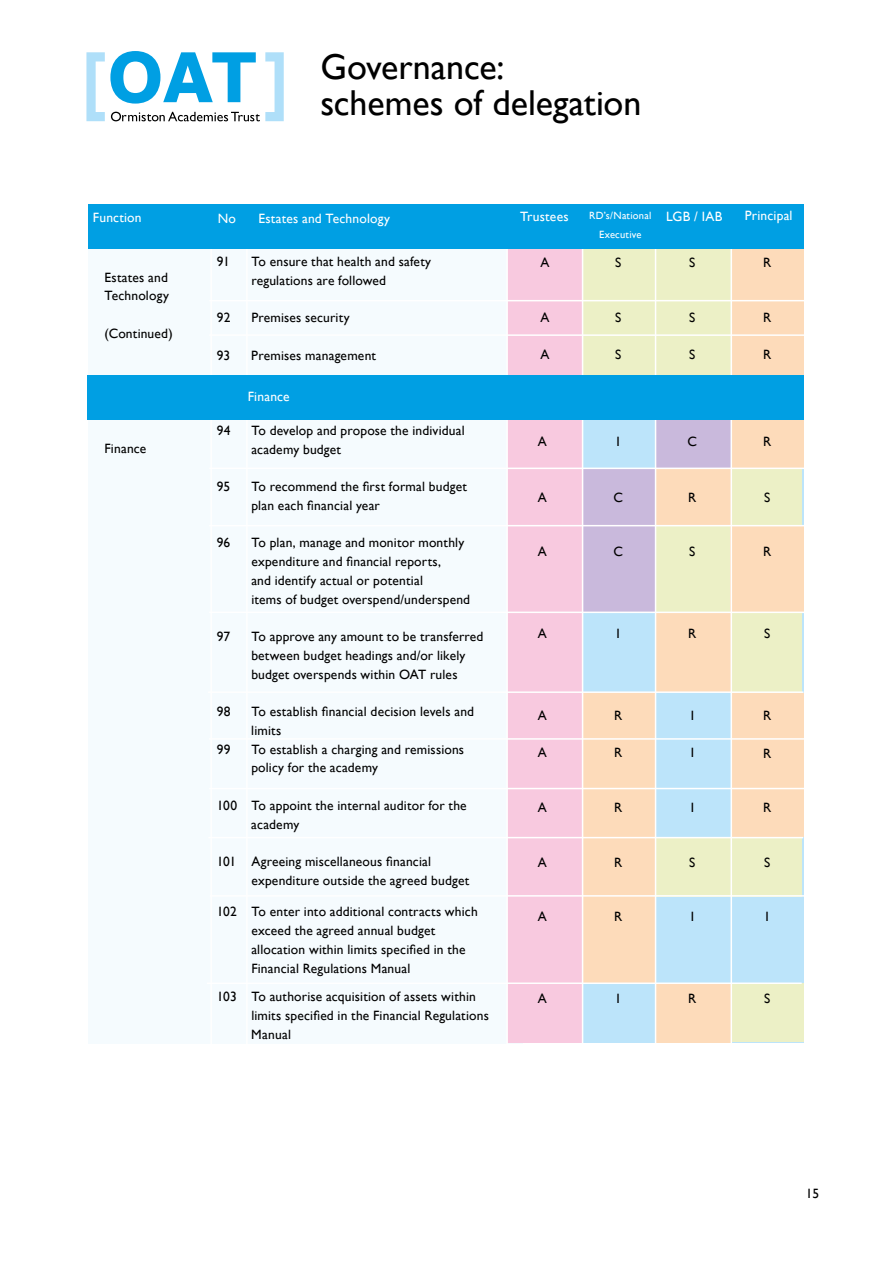
<style>
.page{position:relative;width:893px;height:1263px;background:#fff}
.page>*{position:absolute;margin:0;border:0;box-sizing:border-box;transform-origin:0 0}
.t1{font:36px/36px "Gill Sans";color:#000}
.t2{font:13.5px/18.8px "Gill Sans";letter-spacing:.015em;color:#000}
.t3{font:13.5px "Gill Sans";letter-spacing:.015em;color:#fff}
.t4{font:10.5px/18.8px "Gill Sans";letter-spacing:.025em;color:#fff;text-align:center}
</style>
<div class="page">
<svg style="left:86px;top:51px;width:198px;height:70px"></svg>
<div style="left:88px;top:244px;width:434px;height:799px;background:#f5fbfe"></div>
<div style="left:507px;top:226px;width:296px;height:817px;background:#bce4fa"></div>
<div style="left:507px;top:228px;width:75px;height:814px;background:#f8c9df"></div>
<div style="left:583px;top:469px;width:72px;height:144px;background:#c9b9dc"></div>
<div style="left:655px;top:420px;width:75px;height:48px;background:#c9b9dc"></div>
<div style="left:656px;top:249px;width:75px;height:160px;background:#ecf0c6"></div>
<div style="left:583px;top:249px;width:72px;height:125px;background:#ecf0c6"></div>
<div style="left:655px;top:526px;width:76px;height:86px;background:#ecf0c6"></div>
<div style="left:731px;top:468px;width:70px;height:57px;background:#ecf0c6"></div>
<div style="left:731px;top:983px;width:73px;height:59px;background:#ecf0c6"></div>
<div style="left:656px;top:838px;width:146px;height:59px;background:#ecf0c6"></div>
<div style="left:730px;top:612px;width:71px;height:81px;background:#ecf0c6"></div>
<div style="left:731px;top:248px;width:73px;height:220px;background:#fddbba"></div>
<div style="left:731px;top:693px;width:73px;height:143px;background:#fddbba"></div>
<div style="left:730px;top:526px;width:74px;height:86px;background:#fddbba"></div>
<div style="left:655px;top:613px;width:76px;height:78px;background:#fddbba"></div>
<div style="left:655px;top:469px;width:75px;height:56px;background:#fddbba"></div>
<div style="left:656px;top:983px;width:76px;height:60px;background:#fddbba"></div>
<div style="left:582px;top:693px;width:74px;height:289px;background:#fddbba"></div>
<hr style="left:582px;top:196px;width:1px;height:850px;background:#fff">
<hr style="left:506px;top:196px;width:2px;height:850px;background:#fff">
<hr style="left:655px;top:193px;width:1px;height:850px;background:#fff">
<hr style="left:730px;top:197px;width:2px;height:849px;background:#fff">
<hr style="left:246px;top:197px;width:2px;height:849px;background:#fff">
<hr style="left:210px;top:197px;width:2px;height:851px;background:#fff">
<hr style="left:209px;top:334px;width:595px;height:2px;background:#fff">
<hr style="left:209px;top:300px;width:595px;height:1px;background:#fff">
<hr style="left:209px;top:525px;width:595px;height:1px;background:#fff">
<hr style="left:209px;top:468px;width:595px;height:1px;background:#fff">
<hr style="left:209px;top:612px;width:595px;height:1px;background:#fff">
<hr style="left:208px;top:691px;width:595px;height:2px;background:#fff">
<hr style="left:209px;top:738px;width:595px;height:2px;background:#fff">
<hr style="left:207px;top:982px;width:595px;height:2px;background:#fff">
<hr style="left:210px;top:895px;width:595px;height:2px;background:#fff">
<hr style="left:208px;top:837px;width:595px;height:1px;background:#fff">
<hr style="left:209px;top:788px;width:595px;height:1px;background:#fff">
<div style="left:88px;top:204px;width:715px;height:45px;background:#009fe3"></div>
<div style="left:87px;top:376px;width:716px;height:44px;background:#009fe3"></div>
<h1 class="t1" style="left:320px;top:48px;width:322px">Governance:<br>schemes of delegation</h1>
<p class="t3" style="left:93px;top:210px;width:50px">Function</p>
<p class="t3" style="left:520px;top:209px;width:50px">Trustees</p>
<p class="t3" style="left:666px;top:209px;width:58px">LGB / IAB</p>
<p class="t3" style="left:745px;top:208px;width:49px">Principal</p>
<p class="t2" style="left:540px;top:253px;width:11px">A</p>
<p class="t3" style="left:218px;top:211px;width:20px">No</p>
<p class="t4" style="left:589px;top:206px;width:64px">RD’s/National<br>Executive</p>
<p class="t3" style="left:258px;top:210px;width:133px">Estates and Technology</p>
<p class="t2" style="left:217px;top:252px;width:14px">91</p>
<p class="t2" style="left:251px;top:252px;width:181px">To ensure that health and safety regulations are followed</p>
<p class="t2" style="left:217px;top:308px;width:15px">92</p>
<p class="t2" style="left:251px;top:308px;width:100px">Premises security</p>
<p class="t2" style="left:217px;top:346px;width:15px">93</p>
<p class="t2" style="left:251px;top:346px;width:126px">Premises management</p>
<p class="t2" style="left:615px;top:253px;width:8px">S</p>
<p class="t2" style="left:689px;top:253px;width:8px">S</p>
<p class="t2" style="left:763px;top:253px;width:10px">R</p>
<p class="t2" style="left:104px;top:267px;width:66px">Estates and<br>Technology</p>
<p class="t2" style="left:104px;top:324px;width:70px">(Continued)</p>
<p class="t2" style="left:615px;top:308px;width:8px">S</p>
<p class="t2" style="left:615px;top:345px;width:8px">S</p>
<p class="t2" style="left:689px;top:308px;width:8px">S</p>
<p class="t2" style="left:689px;top:345px;width:8px">S</p>
<p class="t2" style="left:540px;top:308px;width:11px">A</p>
<p class="t2" style="left:540px;top:345px;width:11px">A</p>
<p class="t2" style="left:763px;top:308px;width:10px">R</p>
<p class="t2" style="left:763px;top:345px;width:10px">R</p>
<p class="t2" style="left:105px;top:438px;width:43px">Finance</p>
<p class="t3" style="left:248px;top:389px;width:43px">Finance</p>
<p class="t2" style="left:217px;top:421px;width:15px">94</p>
<p class="t2" style="left:251px;top:421px;width:215px">To develop and propose the individual academy budget</p>
<p class="t2" style="left:217px;top:477px;width:15px">95</p>
<p class="t2" style="left:251px;top:477px;width:217px">To recommend the first formal budget plan each financial year</p>
<p class="t2" style="left:217px;top:533px;width:15px">96</p>
<p class="t2" style="left:251px;top:533px;width:220px">To plan, manage and monitor monthly expenditure and financial reports,<br>and identify actual or potential<br>items of budget overspend/underspend</p>
<p class="t2" style="left:217px;top:627px;width:15px">97</p>
<p class="t2" style="left:251px;top:627px;width:234px">To approve any amount to be transferred between budget headings and/or likely budget overspends within OAT rules</p>
<p class="t2" style="left:217px;top:702px;width:15px">98</p>
<p class="t2" style="left:251px;top:702px;width:224px">To establish financial decision levels and limits</p>
<p class="t2" style="left:217px;top:739px;width:15px">99</p>
<p class="t2" style="left:251px;top:739px;width:214px">To establish a charging and remissions policy for the academy</p>
<p class="t2" style="left:251px;top:796px;width:217px;text-indent:-34px">100 To appoint the internal auditor for the academy</p>
<p class="t2" style="left:251px;top:852px;width:219px;text-indent:-35px">101 Agreeing miscellaneous financial expenditure outside the agreed budget</p>
<p class="t2" style="left:251px;top:902px;width:228px;text-indent:-35px">102 To enter into additional contracts which exceed the agreed annual budget allocation within limits specified in the Financial Regulations Manual</p>
<p class="t2" style="left:251px;top:987px;width:239px;text-indent:-34px">103 To authorise acquisition of assets within limits specified in the Financial Regulations<br>Manual</p>
<p class="t2" style="left:538px;top:432px;width:11px">A</p>
<p class="t2" style="left:538px;top:488px;width:11px">A</p>
<p class="t2" style="left:538px;top:542px;width:11px">A</p>
<p class="t2" style="left:538px;top:624px;width:11px">A</p>
<p class="t2" style="left:538px;top:706px;width:11px">A</p>
<p class="t2" style="left:538px;top:743px;width:11px">A</p>
<p class="t2" style="left:538px;top:798px;width:11px">A</p>
<p class="t2" style="left:538px;top:852px;width:11px">A</p>
<p class="t2" style="left:538px;top:907px;width:11px">A</p>
<p class="t2" style="left:538px;top:989px;width:11px">A</p>
<p class="t2" style="left:616px;top:432px;width:5px">I</p>
<p class="t2" style="left:688px;top:432px;width:11px">C</p>
<p class="t2" style="left:613px;top:488px;width:11px">C</p>
<p class="t2" style="left:688px;top:488px;width:10px">R</p>
<p class="t2" style="left:613px;top:542px;width:11px">C</p>
<p class="t2" style="left:689px;top:542px;width:8px">S</p>
<p class="t2" style="left:616px;top:624px;width:5px">I</p>
<p class="t2" style="left:688px;top:624px;width:10px">R</p>
<p class="t2" style="left:614px;top:706px;width:10px">R</p>
<p class="t2" style="left:614px;top:743px;width:10px">R</p>
<p class="t2" style="left:691px;top:706px;width:5px">I</p>
<p class="t2" style="left:691px;top:743px;width:5px">I</p>
<p class="t2" style="left:614px;top:798px;width:10px">R</p>
<p class="t2" style="left:691px;top:798px;width:5px">I</p>
<p class="t2" style="left:614px;top:852px;width:10px">R</p>
<p class="t2" style="left:689px;top:852px;width:8px">S</p>
<p class="t2" style="left:614px;top:907px;width:10px">R</p>
<p class="t2" style="left:691px;top:907px;width:5px">I</p>
<p class="t2" style="left:616px;top:989px;width:5px">I</p>
<p class="t2" style="left:688px;top:989px;width:10px">R</p>
<p class="t2" style="left:763px;top:432px;width:10px">R</p>
<p class="t2" style="left:764px;top:488px;width:8px">S</p>
<p class="t2" style="left:763px;top:542px;width:10px">R</p>
<p class="t2" style="left:764px;top:624px;width:8px">S</p>
<p class="t2" style="left:763px;top:706px;width:10px">R</p>
<p class="t2" style="left:763px;top:743px;width:10px">R</p>
<p class="t2" style="left:763px;top:798px;width:10px">R</p>
<p class="t2" style="left:764px;top:852px;width:8px">S</p>
<p class="t2" style="left:765px;top:907px;width:5px">I</p>
<p class="t2" style="left:764px;top:989px;width:8px">S</p>
<p class="t2" style="left:806px;top:1184px;width:15px">15</p>
</div>
